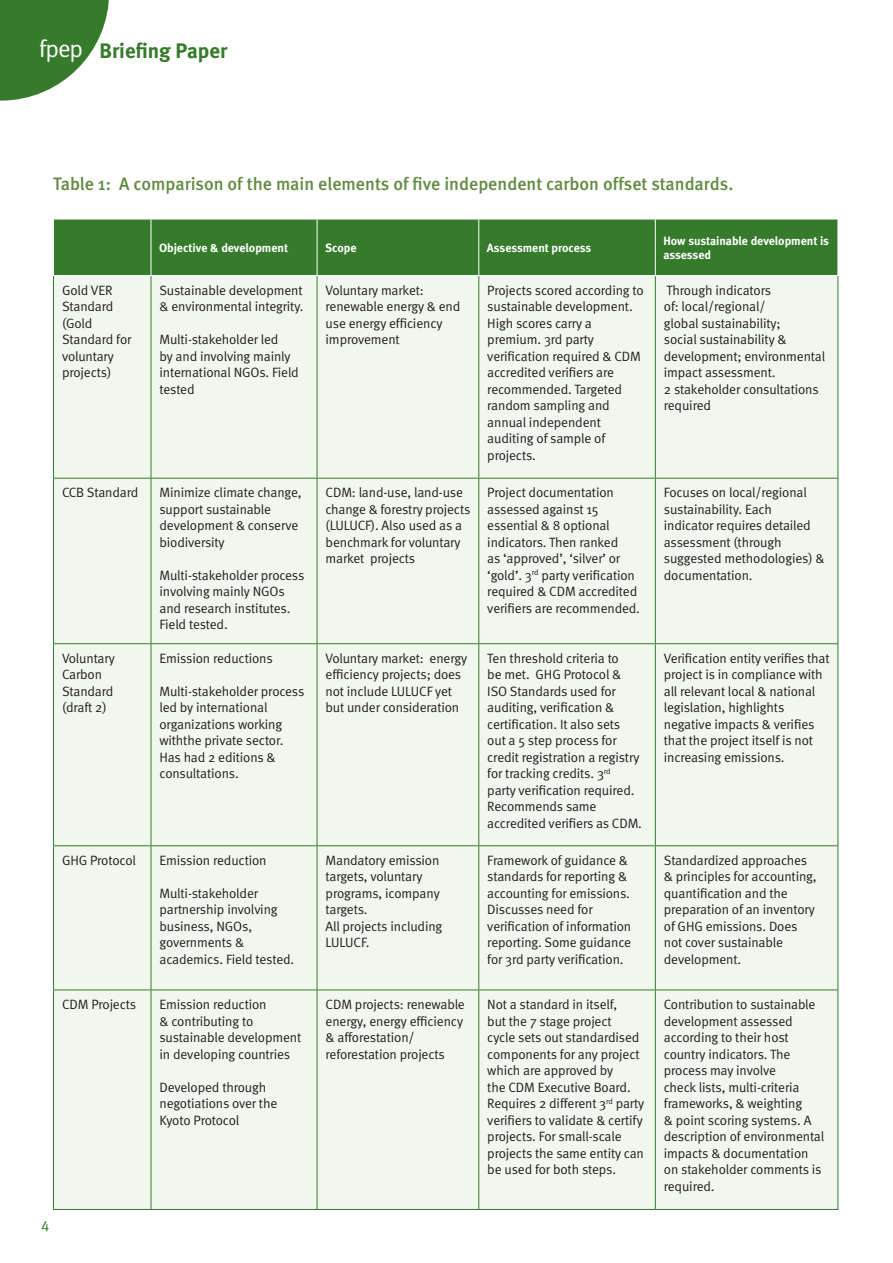
<style>
.page{position:relative;width:893px;height:1263px;background:#fff}
.page>*{position:absolute;margin:0;border:0;box-sizing:border-box;transform-origin:0 0}
.t1{font:700 21px "Meta";color:#357b2b}
.t2{font:500 18px "Meta";color:#628b40}
.t3{font:15px "Meta Normal Expert";color:#357b2b}
.t4{font:13.5px/16.5px "Meta Normal";letter-spacing:-.01em;color:#231f20}
.t5{font:700 12px/14.4px "Meta";color:#fff}
.s1{font-family:"Meta Normal";font-weight:400;font-size:24.45px;color:#fff}
</style>
<div class="page">
<svg style="left:0;top:0;width:109px;height:101px"></svg>
<div style="left:47px;top:40px;width:33px;height:19px;background:#357b2b"></div>
<div style="left:54px;top:220px;width:784px;height:55px;background:#357b2b"></div>
<div style="left:54px;top:276px;width:784px;height:933px;background:#f1f6ef"></div>
<hr style="left:53px;top:276px;width:1px;height:202px;background:#357b2b">
<hr style="left:151px;top:276px;width:1px;height:202px;background:#357b2b">
<hr style="left:317px;top:276px;width:1px;height:202px;background:#357b2b">
<hr style="left:478px;top:276px;width:1px;height:202px;background:#357b2b">
<hr style="left:655px;top:276px;width:1px;height:202px;background:#357b2b">
<hr style="left:838px;top:276px;width:1px;height:202px;background:#357b2b">
<hr style="left:53px;top:478px;width:98px;height:1px;background:#357b2b">
<hr style="left:53px;top:478px;width:1px;height:165px;background:#357b2b">
<hr style="left:151px;top:478px;width:166px;height:1px;background:#357b2b">
<hr style="left:151px;top:478px;width:1px;height:165px;background:#357b2b">
<hr style="left:317px;top:478px;width:162px;height:1px;background:#357b2b">
<hr style="left:317px;top:478px;width:1px;height:165px;background:#357b2b">
<hr style="left:479px;top:478px;width:176px;height:1px;background:#357b2b">
<hr style="left:478px;top:478px;width:1px;height:165px;background:#357b2b">
<hr style="left:655px;top:478px;width:183px;height:1px;background:#357b2b">
<hr style="left:655px;top:478px;width:1px;height:165px;background:#357b2b">
<hr style="left:838px;top:478px;width:1px;height:165px;background:#357b2b">
<hr style="left:53px;top:643px;width:98px;height:1px;background:#357b2b">
<hr style="left:53px;top:644px;width:1px;height:201px;background:#357b2b">
<hr style="left:151px;top:643px;width:166px;height:1px;background:#357b2b">
<hr style="left:151px;top:644px;width:1px;height:201px;background:#357b2b">
<hr style="left:317px;top:643px;width:162px;height:1px;background:#357b2b">
<hr style="left:317px;top:644px;width:1px;height:201px;background:#357b2b">
<hr style="left:479px;top:643px;width:176px;height:1px;background:#357b2b">
<hr style="left:478px;top:644px;width:1px;height:201px;background:#357b2b">
<hr style="left:655px;top:643px;width:183px;height:1px;background:#357b2b">
<hr style="left:655px;top:644px;width:1px;height:201px;background:#357b2b">
<hr style="left:838px;top:644px;width:1px;height:201px;background:#357b2b">
<hr style="left:53px;top:845px;width:98px;height:1px;background:#357b2b">
<hr style="left:53px;top:846px;width:1px;height:143px;background:#357b2b">
<hr style="left:151px;top:845px;width:166px;height:1px;background:#357b2b">
<hr style="left:151px;top:846px;width:1px;height:143px;background:#357b2b">
<hr style="left:317px;top:845px;width:162px;height:1px;background:#357b2b">
<hr style="left:317px;top:846px;width:1px;height:143px;background:#357b2b">
<hr style="left:479px;top:845px;width:176px;height:1px;background:#357b2b">
<hr style="left:478px;top:846px;width:1px;height:143px;background:#357b2b">
<hr style="left:655px;top:845px;width:183px;height:1px;background:#357b2b">
<hr style="left:655px;top:846px;width:1px;height:143px;background:#357b2b">
<hr style="left:838px;top:846px;width:1px;height:143px;background:#357b2b">
<hr style="left:53px;top:989px;width:98px;height:1px;background:#357b2b">
<hr style="left:53px;top:990px;width:1px;height:219px;background:#357b2b">
<hr style="left:151px;top:989px;width:166px;height:1px;background:#357b2b">
<hr style="left:151px;top:990px;width:1px;height:219px;background:#357b2b">
<hr style="left:317px;top:989px;width:162px;height:1px;background:#357b2b">
<hr style="left:317px;top:990px;width:1px;height:219px;background:#357b2b">
<hr style="left:479px;top:989px;width:176px;height:1px;background:#357b2b">
<hr style="left:478px;top:990px;width:1px;height:219px;background:#357b2b">
<hr style="left:655px;top:989px;width:183px;height:1px;background:#357b2b">
<hr style="left:655px;top:990px;width:1px;height:219px;background:#357b2b">
<hr style="left:838px;top:990px;width:1px;height:219px;background:#357b2b">
<hr style="left:53px;top:1209px;width:98px;height:1px;background:#357b2b">
<hr style="left:151px;top:1209px;width:166px;height:1px;background:#357b2b">
<hr style="left:317px;top:1209px;width:162px;height:1px;background:#357b2b">
<hr style="left:479px;top:1209px;width:176px;height:1px;background:#357b2b">
<hr style="left:655px;top:1209px;width:183px;height:1px;background:#357b2b">
<hr style="left:151px;top:219px;width:1px;height:56px;background:#fff">
<hr style="left:317px;top:219px;width:1px;height:56px;background:#fff">
<hr style="left:478px;top:219px;width:1px;height:56px;background:#fff">
<hr style="left:655px;top:219px;width:1px;height:56px;background:#fff">
<h1 class="t1" style="left:39px;top:38px;width:190px"><span class="s1">fpep</span> Briefing Paper</h1>
<h2 class="t2" style="left:53px;top:174px;width:682px">Table 1: A comparison of the main elements of five independent carbon offset standards.</h2>
<p class="t5" style="left:159px;top:240px;width:131px">Objective &amp; development</p>
<p class="t5" style="left:325px;top:240px;width:33px">Scope</p>
<p class="t5" style="left:487px;top:240px;width:106px">Assessment process</p>
<p class="t5" style="left:663px;top:233px;width:167px">How sustainable development is assessed</p>
<p class="t4" style="left:62px;top:282px;width:71px">Gold VER<br>Standard (Gold<br>Standard for voluntary projects)</p>
<p class="t4" style="left:159px;top:282px;width:146px">Sustainable development &amp; environmental integrity.</p>
<p class="t4" style="left:159px;top:331px;width:141px">Multi-stakeholder led<br>by and involving mainly international NGOs. Field tested</p>
<p class="t4" style="left:62px;top:484px;width:78px">CCB Standard</p>
<p class="t4" style="left:159px;top:484px;width:144px">Minimize climate change, support sustainable development &amp; conserve biodiversity</p>
<p class="t4" style="left:159px;top:567px;width:146px">Multi-stakeholder process involving mainly NGOs and research institutes.<br>Field tested.</p>
<p class="t4" style="left:62px;top:650px;width:54px">Voluntary<br>Carbon<br>Standard (draft 2)</p>
<p class="t4" style="left:159px;top:650px;width:115px">Emission reductions</p>
<p class="t4" style="left:159px;top:683px;width:146px">Multi-stakeholder process led by international organizations working withthe private sector.<br>Has had 2 editions &amp; consultations.</p>
<p class="t4" style="left:62px;top:852px;width:75px">GHG Protocol</p>
<p class="t4" style="left:159px;top:852px;width:109px">Emission reduction</p>
<p class="t4" style="left:159px;top:885px;width:136px">Multi-stakeholder partnership involving business, NGOs, governments &amp; academics. Field tested.</p>
<p class="t4" style="left:62px;top:996px;width:76px">CDM Projects</p>
<p class="t4" style="left:159px;top:996px;width:143px">Emission reduction<br>&amp; contributing to sustainable development in developing countries</p>
<p class="t4" style="left:159px;top:1078px;width:119px">Developed through negotiations over the<br>Kyoto Protocol</p>
<p class="t3" style="left:41px;top:1218px;width:10px">4</p>
<p class="t4" style="left:326px;top:282px;width:136px">Voluntary market: renewable energy &amp; end use energy efficiency improvement</p>
<p class="t4" style="left:487px;top:282px;width:158px">Projects scored according to sustainable development.<br>High scores carry a premium. 3rd party verification required &amp; CDM accredited verifiers are recommended. Targeted random sampling and annual independent auditing of sample of projects.</p>
<p class="t4" style="left:664px;top:282px;width:163px">Through indicators<br>of: local/regional/<br>global sustainability;<br>social sustainability &amp; development; environmental impact assessment.<br>2 stakeholder consultations required</p>
<p class="t4" style="left:326px;top:484px;width:146px">CDM: land-use, land-use change &amp; forestry projects (LULUCF). Also used as a benchmark for voluntary market projects</p>
<p class="t4" style="left:487px;top:484px;width:154px">Project documentation assessed against 15 essential &amp; 8 optional indicators. Then ranked<br>as ‘approved’, ‘silver’ or ‘gold’. 3<sup>rd</sup> party verification required &amp; CDM accredited verifiers are recommended.</p>
<p class="t4" style="left:664px;top:484px;width:162px">Focuses on local/regional sustainability. Each indicator requires detailed assessment (through suggested methodologies) &amp; documentation.</p>
<p class="t4" style="left:326px;top:650px;width:143px">Voluntary market: energy efficiency projects; does not include LULUCF yet but under consideration</p>
<p class="t4" style="left:487px;top:650px;width:156px">Ten threshold criteria to<br>be met. GHG Protocol &amp;<br>ISO Standards used for auditing, verification &amp; certification. It also sets out a 5 step process for credit registration a registry for tracking credits. 3<sup>rd </sup>party verification required.<br>Recommends same accredited verifiers as CDM.</p>
<p class="t4" style="left:664px;top:650px;width:167px">Verification entity verifies that project is in compliance with all relevant local &amp; national legislation, highlights negative impacts &amp; verifies that the project itself is not increasing emissions.</p>
<p class="t4" style="left:326px;top:852px;width:118px">Mandatory emission targets, voluntary programs, icompany targets.<br>All projects including<br>LULUCF.</p>
<p class="t4" style="left:487px;top:852px;width:145px">Framework of guidance &amp; standards for reporting &amp; accounting for emissions.<br>Discusses need for verification of information reporting. Some guidance for 3rd party verification.</p>
<p class="t4" style="left:664px;top:852px;width:154px">Standardized approaches &amp; principles for accounting, quantification and the preparation of an inventory of GHG emissions. Does not cover sustainable development.</p>
<p class="t4" style="left:326px;top:996px;width:141px">CDM projects: renewable energy, energy efficiency &amp; afforestation/ reforestation projects</p>
<p class="t4" style="left:487px;top:996px;width:159px">Not a standard in itself,<br>but the 7 stage project<br>cycle sets out standardised components for any project which are approved by<br>the CDM Executive Board.<br>Requires 2 different 3<sup>rd</sup> party verifiers to validate &amp; certify projects. For small-scale projects the same entity can be used for both steps.</p>
<p class="t4" style="left:664px;top:996px;width:162px">Contribution to sustainable development assessed according to their host country indicators. The process may involve<br>check lists, multi-criteria frameworks, &amp; weighting<br>&amp; point scoring systems. A description of environmental impacts &amp; documentation on stakeholder comments is required.</p>
</div>
